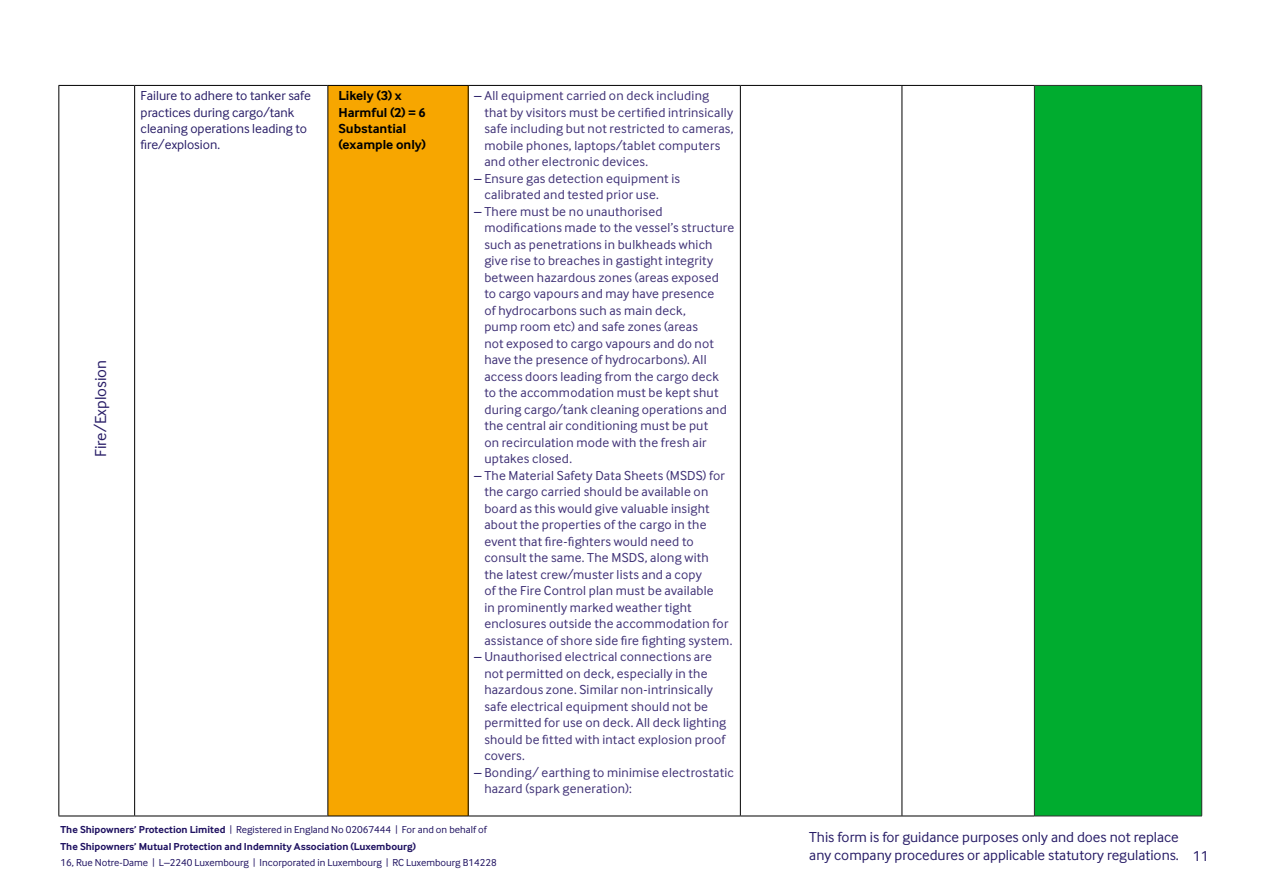
<style>
.page{position:relative;width:1263px;height:893px;background:#fff}
.page>*{position:absolute;margin:0;border:0;box-sizing:border-box;transform-origin:0 0}
.t1{font:16.5px "Inter Face";color:#281d67}
.t2{font:15px/18px "Inter Face";color:#281d67}
.t3{font:13.5px/16.5px "Inter Face";letter-spacing:.015em;color:#3f3176}
.t4{font:13.5px/16.2px "Inter Face";color:#281d67}
.t5{font:700 13.5px/16.2px "Inter Face";color:#000}
.t6{font:700 10.5px/16.5px "Inter Face";color:#1f1261}
.t7{font:10.5px "Inter Face";color:#1f1261}
.s1{color:#281d67}
.s2{font-weight:400}
</style>
<div class="page">
<div style="left:328px;top:85px;width:140px;height:731px;background:#f7a600"></div>
<div style="left:1034px;top:85px;width:168px;height:731px;background:#00ac2f"></div>
<hr style="left:58px;top:85px;width:77px;height:1px;background:#000">
<hr style="left:58px;top:86px;width:1px;height:730px;background:#000">
<hr style="left:135px;top:85px;width:193px;height:1px;background:#000">
<hr style="left:134px;top:86px;width:1px;height:730px;background:#000">
<hr style="left:740px;top:86px;width:1px;height:730px;background:#000">
<hr style="left:901px;top:86px;width:1px;height:730px;background:#000">
<hr style="left:58px;top:816px;width:77px;height:1px;background:#000">
<hr style="left:135px;top:816px;width:193px;height:1px;background:#000">
<hr style="left:468px;top:85px;width:272px;height:1px;background:#000">
<hr style="left:740px;top:85px;width:162px;height:1px;background:#000">
<hr style="left:902px;top:85px;width:132px;height:1px;background:#000">
<hr style="left:468px;top:816px;width:272px;height:1px;background:#000">
<hr style="left:740px;top:816px;width:162px;height:1px;background:#000">
<hr style="left:902px;top:816px;width:132px;height:1px;background:#000">
<hr style="left:328px;top:85px;width:140px;height:1px;background:#000">
<hr style="left:327px;top:86px;width:1px;height:730px;background:#000">
<hr style="left:468px;top:86px;width:1px;height:730px;background:#000">
<hr style="left:328px;top:816px;width:140px;height:1px;background:#000">
<hr style="left:1034px;top:85px;width:168px;height:1px;background:#333">
<hr style="left:1034px;top:86px;width:1px;height:730px;background:#333">
<hr style="left:1201px;top:86px;width:1px;height:730px;background:#333">
<hr style="left:1034px;top:816px;width:168px;height:1px;background:#333">
<p class="t1" style="left:91px;top:457px;width:98px;rotate:-90deg">Fire/Explosion</p>
<p class="t4" style="left:141px;top:88px;width:172px">Failure to adhere to tanker safe practices during cargo/tank cleaning operations leading to fire/explosion.</p>
<p class="t5" style="left:338px;top:88px;width:89px">Likely (3) x<br>Harmful (2) = 6<br>Substantial (example only)</p>
<p class="t3" style="left:484px;top:88px;width:251px;text-indent:-10px"><span class="s1">–</span> All equipment carried on deck including that by visitors must be certified intrinsically safe including but not restricted to cameras, mobile phones, laptops/tablet computers and other electronic devices.</p>
<p class="t3" style="left:484px;top:170px;width:197px;text-indent:-10px"><span class="s1">–</span> Ensure gas detection equipment is calibrated and tested prior use.</p>
<p class="t3" style="left:484px;top:203px;width:251px;text-indent:-10px"><span class="s1">–</span> There must be no unauthorised modifications made to the vessel’s structure such as penetrations in bulkheads which give rise to breaches in gastight integrity between hazardous zones (areas exposed<br>to cargo vapours and may have presence<br>of hydrocarbons such as main deck,<br>pump room etc) and safe zones (areas<br>not exposed to cargo vapours and do not have the presence of hydrocarbons). All access doors leading from the cargo deck<br>to the accommodation must be kept shut during cargo/tank cleaning operations and the central air conditioning must be put<br>on recirculation mode with the fresh air uptakes closed.</p>
<p class="t3" style="left:484px;top:467px;width:249px;text-indent:-10px"><span class="s1">–</span> The Material Safety Data Sheets (MSDS) for the cargo carried should be available on board as this would give valuable insight about the properties of the cargo in the event that fire-fighters would need to consult the same. The MSDS, along with<br>the latest crew/muster lists and a copy<br>of the Fire Control plan must be available<br>in prominently marked weather tight enclosures outside the accommodation for assistance of shore side fire fighting system.</p>
<p class="t3" style="left:484px;top:649px;width:243px;text-indent:-10px"><span class="s1">–</span> Unauthorised electrical connections are not permitted on deck, especially in the hazardous zone. Similar non-intrinsically safe electrical equipment should not be permitted for use on deck. All deck lighting should be fitted with intact explosion proof covers.</p>
<p class="t3" style="left:484px;top:764px;width:251px;text-indent:-10px"><span class="s1">–</span> Bonding/ earthing to minimise electrostatic hazard (spark generation):</p>
<p class="t6" style="left:61px;top:822px;width:428px">The Shipowners’ Protection Limited <span class="s2">| Registered in England No 02067444 | For and on behalf of<br></span>The Shipowners’ Mutual Protection and Indemnity Association (Luxembourg)</p>
<p class="t7" style="left:61px;top:857px;width:438px">16, Rue Notre-Dame | L–2240 Luxembourg | Incorporated in Luxembourg | RC Luxembourg B14228</p>
<p class="t2" style="left:809px;top:828px;width:371px">This form is for guidance purposes only and does not replace any company procedures or applicable statutory regulations.</p>
<p class="t2" style="left:1193px;top:847px;width:18px">11</p>
</div>
